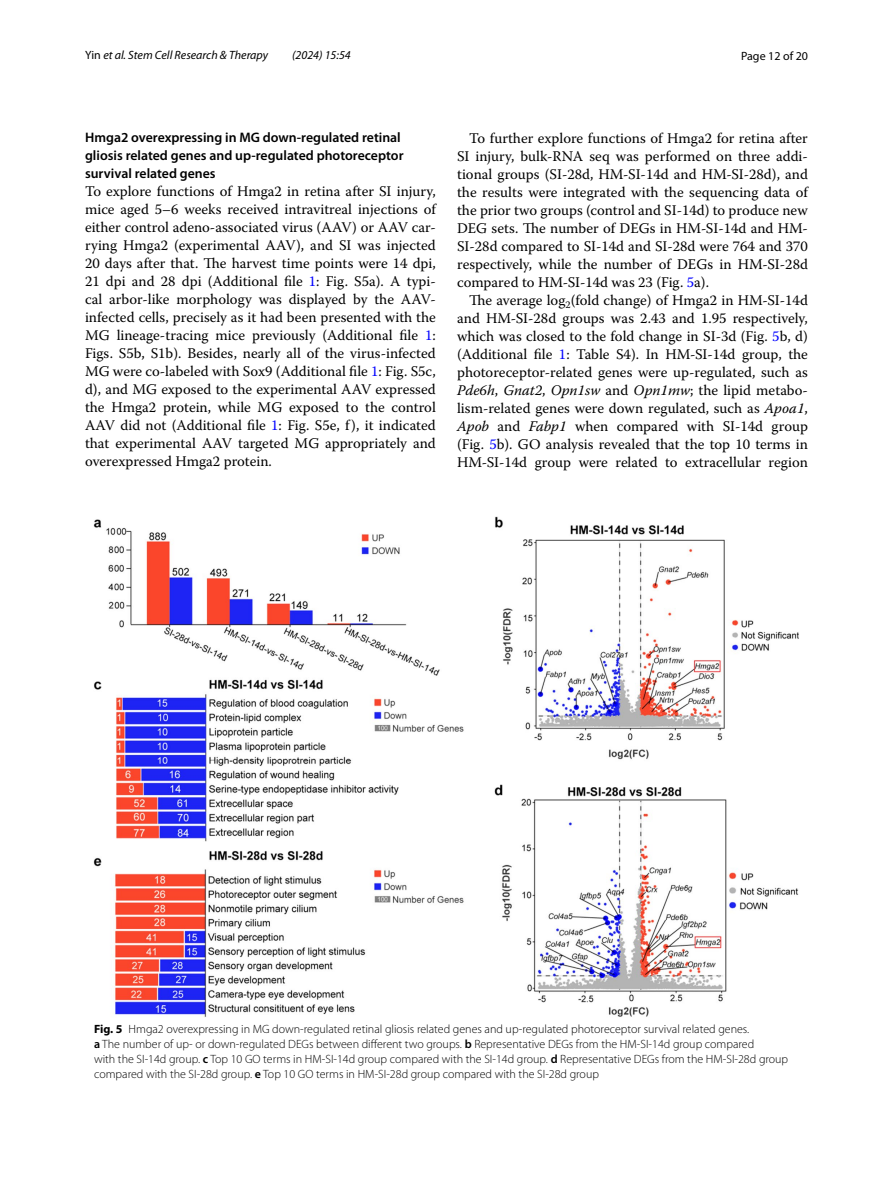
<style>
.page{position:relative;width:893px;height:1187px;background:#fff}
.page>*{position:absolute;margin:0;border:0;box-sizing:border-box;transform-origin:0 0}
.t1{font:14.7px/18px "Warnock Pro";color:#000;text-align:justify}
.t2{font:600 13.8px/18px "Myriad Pro";color:#000}
.t3{font:300 12px/15px "Myriad Pro";color:#000}
.t4{font:italic 12px "Myriad Pro";color:#000}
.t5{font:12px "Myriad Pro";color:#000}
.s1{font-style:normal}
.s2{color:#00f}
.s3{font-style:italic}
.s4{font-weight:700}
.s5{font-weight:600}
</style>
<div class="page">
<img style="left:94px;top:516px;width:705px;height:501px">
<p class="t4" style="left:85px;top:48px;width:185px"><span class="s1">Yin</span> et al. Stem Cell Research &amp; Therapy</p>
<p class="t4" style="left:292px;top:48px;width:60px">(2024) 15:54</p>
<p class="t5" style="left:741px;top:48px;width:68px">Page 12 of 20</p>
<p class="t2" style="left:85px;top:128px;width:320px">Hmga2 overexpressing in MG down‑regulated retinal gliosis related genes and up‑regulated photoreceptor survival related genes</p>
<p class="t1" style="left:85px;top:182px;width:352px">To explore functions of Hmga2 in retina after SI injury, mice aged 5–6 weeks received intravitreal injections of either control adeno-associated virus (AAV) or AAV car&shy;rying Hmga2 (experimental AAV), and SI was injected 20 days after that. The harvest time points were 14 dpi, 21 dpi and 28 dpi (Additional file <span class="s2">1</span>: Fig. S5a). A typi&shy;cal arbor-like morphology was displayed by the AAV&shy;infected cells, precisely as it had been presented with the MG lineage-tracing mice previously (Additional file <span class="s2">1</span>:<br>Figs. S5b, S1b). Besides, nearly all of the virus-infected MG were co-labeled with Sox9 (Additional file <span class="s2">1</span>: Fig. S5c, d), and MG exposed to the experimental AAV expressed the Hmga2 protein, while MG exposed to the control AAV did not (Additional file <span class="s2">1</span>: Fig. S5e, f), it indicated that experimental AAV targeted MG appropriately and overexpressed Hmga2 protein.</p>
<p class="t1" style="left:457px;top:128px;width:352px;text-indent:12px">To further explore functions of Hmga2 for retina after SI injury, bulk-RNA seq was performed on three addi&shy;tional groups (SI-28d, HM-SI-14d and HM-SI-28d), and the results were integrated with the sequencing data of the prior two groups (control and SI-14d) to produce new DEG sets. The number of DEGs in HM-SI-14d and HM-SI-28d compared to SI-14d and SI-28d were 764 and 370 respectively, while the number of DEGs in HM-SI-28d compared to HM-SI-14d was 23 (Fig. <span class="s2">5</span>a).</p>
<p class="t1" style="left:457px;top:290px;width:352px;text-indent:12px">The average log<sub>2</sub>(fold change) of Hmga2 in HM-SI-14d and HM-SI-28d groups was 2.43 and 1.95 respectively, which was closed to the fold change in SI-3d (Fig. <span class="s2">5</span>b, d) (Additional file <span class="s2">1</span>: Table S4). In HM-SI-14d group, the photoreceptor-related genes were up-regulated, such as <span class="s3">Pde6h</span>, <span class="s3">Gnat2</span>, <span class="s3">Opn1sw</span> and <span class="s3">Opn1mw</span>; the lipid metabo&shy;lism-related genes were down regulated, such as <span class="s3">Apoa1</span>, <span class="s3">Apob</span> and <span class="s3">Fabp1</span> when compared with SI-14d group (Fig. <span class="s2">5</span>b). GO analysis revealed that the top 10 terms in HM-SI-14d group were related to extracellular region</p>
<p class="t3" style="left:94px;top:1021px;width:696px"><span class="s4">Fig. 5</span> Hmga2 overexpressing in MG down-regulated retinal gliosis related genes and up-regulated photoreceptor survival related genes.<br><span class="s5">a</span> The number of up- or down-regulated DEGs between different two groups. <span class="s5">b</span> Representative DEGs from the HM-SI-14d group compared<br>with the SI-14d group. <span class="s5">c</span> Top 10 GO terms in HM-SI-14d group compared with the SI-14d group. <span class="s5">d</span> Representative DEGs from the HM-SI-28d group compared with the SI-28d group. <span class="s5">e</span> Top 10 GO terms in HM-SI-28d group compared with the SI-28d group</p>
</div>
